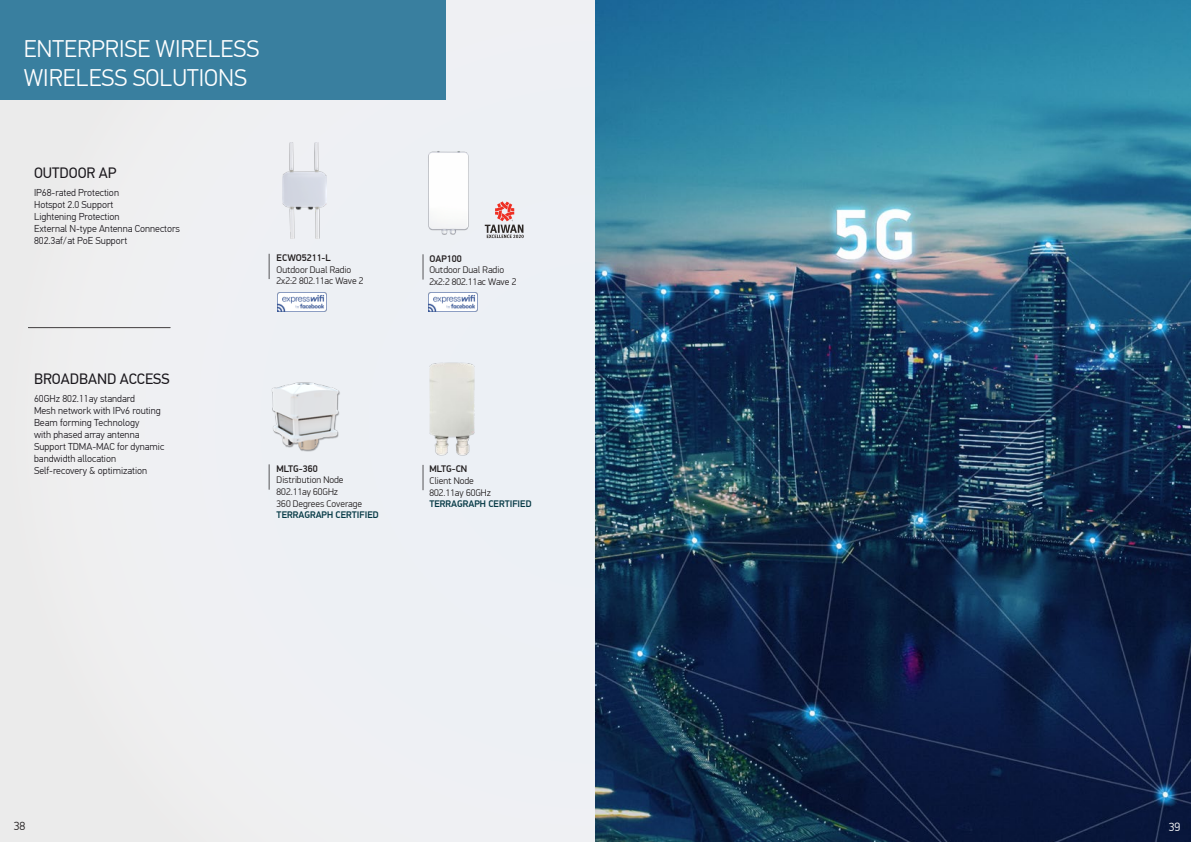
<style>
.page{position:relative;width:1191px;height:842px;background:#edf0f4}
.page>*{position:absolute;margin:0;border:0;box-sizing:border-box;transform-origin:0 0}
.header_text{font:300 24px "PF Din Text Pro";color:#fff}
.header_text-2{font:15px "PF Din Text Pro";color:#1a171c}
.t1{font:300 12px "PF Din Display Pro";color:#231f20}
.t2{font:300 12px "PF Din Display Pro";color:#fff}
.header_text-3{font:300 10px "PF Din Text Pro";color:#1a171c}
.t3{font:300 9.6px "PF Din Display Pro";color:#231f20}
.t4{font:500 9.6px "PF Din Display Pro";color:#053945}
.t5{font:500 9.6px "PF Din Display Pro";color:#231f20}
</style>
<div class="page">
<div style="left:0;top:0;width:445px;height:99px;background:#397f9f"></div>
<svg style="left:269px;top:254px;width:1px;height:25px"></svg>
<svg style="left:422px;top:254px;width:1px;height:26px"></svg>
<img style="left:282px;top:143px;width:44px;height:96px">
<img style="left:428px;top:151px;width:96px;height:84px">
<svg style="left:485px;top:201px;width:38px;height:37px"></svg>
<svg style="left:269px;top:464px;width:1px;height:26px"></svg>
<svg style="left:28px;top:327px;width:142px;height:1px"></svg>
<img style="left:595px;top:0;width:596px;height:842px">
<img style="left:272px;top:382px;width:68px;height:70px">
<svg style="left:422px;top:466px;width:1px;height:24px"></svg>
<img style="left:277px;top:292px;width:49px;height:19px">
<img style="left:428px;top:292px;width:49px;height:19px">
<img style="left:422px;top:362px;width:53px;height:104px">
<p class="header_text" style="left:24px;top:35px;width:237px">ENTERPRISE WIRELESS</p>
<p class="header_text" style="left:24px;top:64px;width:225px">WIRELESS SOLUTIONS</p>
<p class="header_text-2" style="left:34px;top:164px;width:84px">OUTDOOR AP</p>
<p class="header_text-3" style="left:34px;top:186px;width:86px">IP68-rated Protection</p>
<p class="header_text-3" style="left:34px;top:198px;width:81px">Hotspot 2.0 Support</p>
<p class="header_text-3" style="left:34px;top:210px;width:87px">Lightening Protection</p>
<p class="header_text-3" style="left:34px;top:222px;width:148px">External N-type Antenna Connectors</p>
<p class="header_text-3" style="left:34px;top:234px;width:95px">802.3af/at PoE Support</p>
<p class="t5" style="left:277px;top:252px;width:56px">ECWO5211-L</p>
<p class="t3" style="left:277px;top:264px;width:76px">Outdoor Dual Radio</p>
<p class="t3" style="left:277px;top:276px;width:88px">2x2:2 802.11ac Wave 2</p>
<p class="header_text-2" style="left:34px;top:370px;width:137px">BROADBAND ACCESS</p>
<p class="header_text-3" style="left:34px;top:393px;width:102px">60GHz 802.11ay standard</p>
<p class="header_text-3" style="left:34px;top:405px;width:128px">Mesh network with IPv6 routing</p>
<p class="header_text-3" style="left:34px;top:417px;width:107px">Beam forming Technology</p>
<p class="header_text-3" style="left:34px;top:429px;width:107px">with phased array antenna</p>
<p class="header_text-3" style="left:34px;top:441px;width:132px">Support TDMA-MAC for dynamic</p>
<p class="header_text-3" style="left:34px;top:453px;width:84px">bandwidth allocation</p>
<p class="header_text-3" style="left:34px;top:465px;width:115px">Self-recovery &amp; optimization</p>
<p class="t5" style="left:277px;top:463px;width:43px">MLTG-360</p>
<p class="t3" style="left:277px;top:475px;width:68px">Distribution Node</p>
<p class="t3" style="left:277px;top:486px;width:63px">802.11ay 60GHz</p>
<p class="t3" style="left:277px;top:498px;width:87px">360 Degrees Coverage</p>
<p class="t4" style="left:277px;top:509px;width:104px">TERRAGRAPH CERTIFIED</p>
<p class="t5" style="left:429px;top:253px;width:34px">OAP100</p>
<p class="t3" style="left:429px;top:265px;width:76px">Outdoor Dual Radio</p>
<p class="t3" style="left:429px;top:276px;width:88px">2x2:2 802.11ac Wave 2</p>
<p class="t5" style="left:429px;top:463px;width:39px">MLTG-CN</p>
<p class="t3" style="left:429px;top:475px;width:46px">Client Node</p>
<p class="t3" style="left:429px;top:487px;width:63px">802.11ay 60GHz</p>
<p class="t4" style="left:429px;top:498px;width:104px">TERRAGRAPH CERTIFIED</p>
<p class="t1" style="left:14px;top:819px;width:13px">38</p>
<p class="t2" style="left:1168px;top:820px;width:13px">39</p>
</div>
